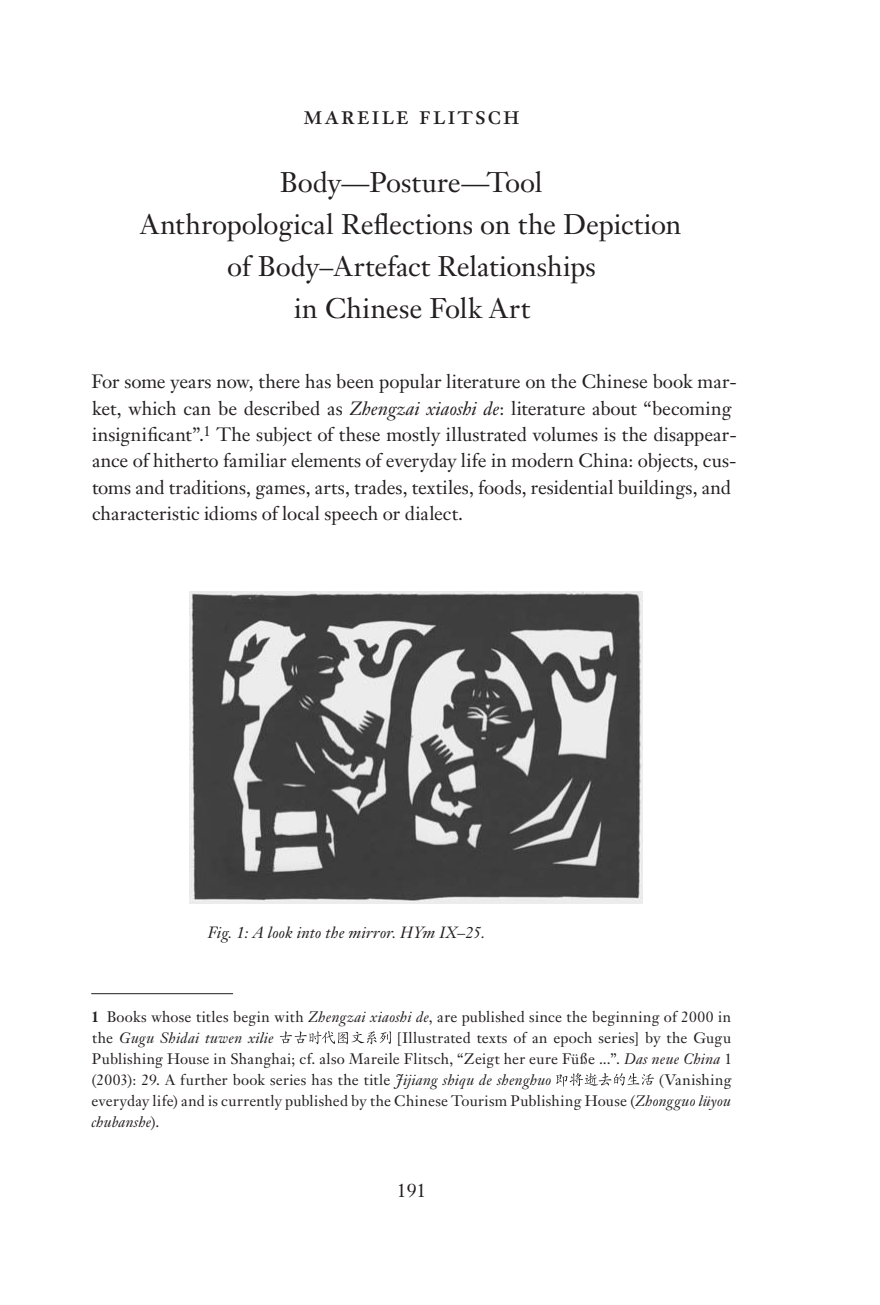
<style>
.page{position:relative;width:880px;height:1305px;background:#fff}
.page>*{position:absolute;margin:0;border:0;box-sizing:border-box;transform-origin:0 0}
.t1{font:28px/42px "Janson Text";color:#231f20;text-align:center}
.t2{font:28px "Janson Text Roman SC";letter-spacing:.055em;color:#231f20}
.t3{font:19px/26.4px "Janson Text";color:#231f20}
.t4{font:italic 16px "Janson Text";letter-spacing:.015em;color:#231f20}
.t5{font:15px/21px "Janson Text";letter-spacing:.015em;color:#231f20;text-align:justify}
.s1{font-style:italic}
.s2{font-weight:700}
.s3{font-size:14px;color:#fff}
</style>
<div class="page">
<hr style="left:91px;top:993px;width:142px;height:1px;background:#231f20">
<svg style="left:280px;top:1031px;width:111px;height:13px"></svg>
<svg style="left:556px;top:1073px;width:98px;height:14px"></svg>
<img style="left:189px;top:592px;width:454px;height:311px">
<h1 class="t2" style="left:303px;top:98px;width:218px">mareile flitsch</h1>
<h1 class="t1" style="left:140px;top:161px;width:543px">Body—Posture—Tool<br>Anthropological Reflections on the Depiction of Body–Artefact Relationships<br>in Chinese Folk Art</h1>
<p class="t3" style="left:91px;top:368px;width:647px">For some years now, there has been popular literature on the Chinese book mar&shy;ket, which can be described as <span class="s1">Zhengzai xiaoshi de</span>: literature about “becoming insignificant”.<sup>1</sup> The subject of these mostly illustrated volumes is the disappear&shy;ance of hitherto familiar elements of everyday life in modern China: objects, cus&shy;toms and traditions, games, arts, trades, textiles, foods, residential buildings, and characteristic idioms of local speech or dialect.</p>
<p class="t4" style="left:208px;top:923px;width:279px">Fig. 1: A look into the mirror. HYm IX–25.</p>
<p class="t5" style="left:91px;top:1006px;width:641px"><span class="s2">1</span><span class="s3">–</span>Books whose titles begin with <span class="s1">Zhengzai xiaoshi de</span>, are published since the beginning of 2000 in the <span class="s1">Gugu Shidai tuwen xilie</span></p>
<p class="t5" style="left:92px;top:1027px;width:642px;text-indent:305px">[Illustrated texts of an epoch series] by the Gugu Publishing House in Shanghai; cf. also Mareile Flitsch, “Zeigt her eure Füße ...”. <span class="s1">Das neue China</span> 1 (2003): 29. A further book series has the title <span class="s1">Jijiang shiqu de shenghuo</span></p>
<p class="t5" style="left:91px;top:1069px;width:641px;text-indent:567px">(Vanishing everyday life) and is currently published by the Chinese Tourism Publishing House (<span class="s1">Zhongguo lüyou chubanshe</span>).</p>
<p class="t3" style="left:397px;top:1177px;width:31px">191</p>
</div>
